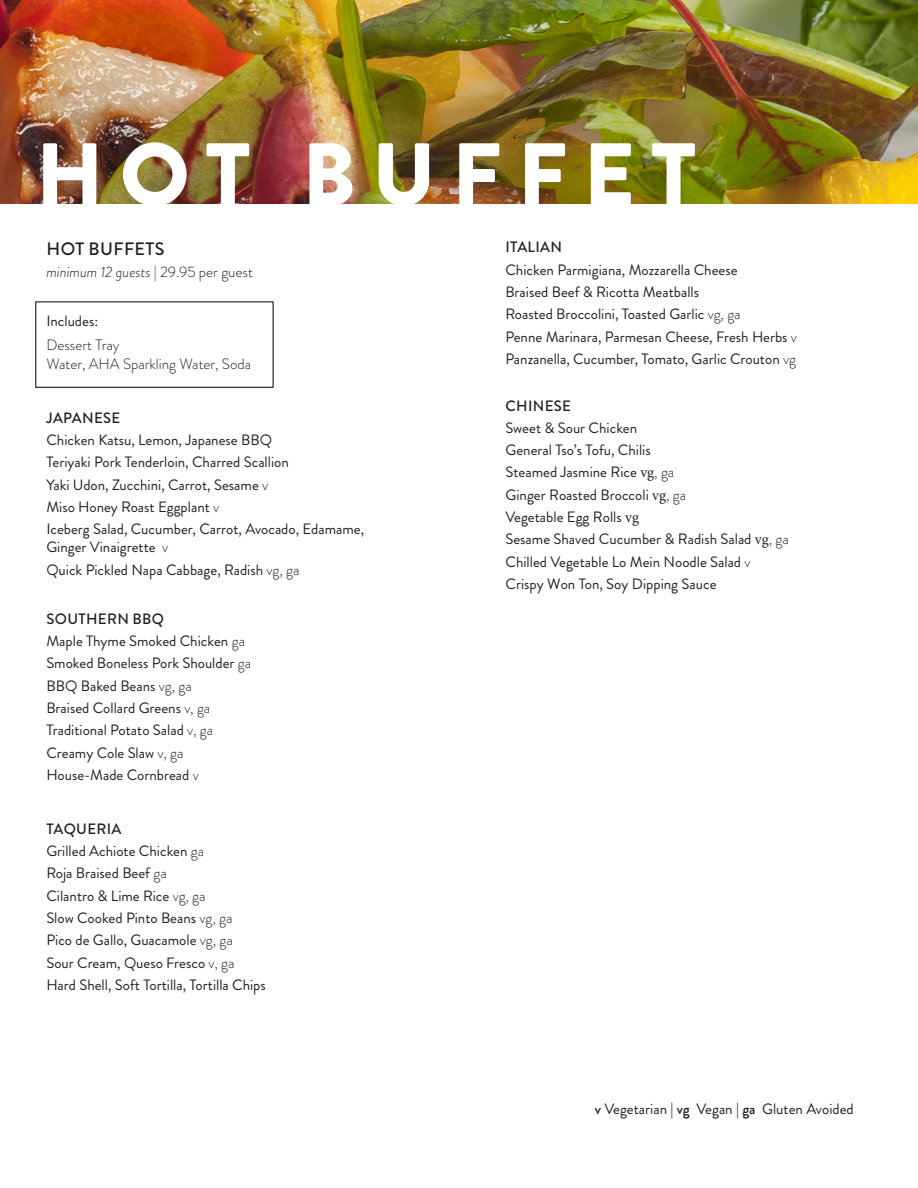
<style>
.page{position:relative;width:918px;height:1188px;background:#fff}
.page>*{position:absolute;margin:0;border:0;box-sizing:border-box;transform-origin:0 0}
.t1{font:900 88.5px "Brandon Grotesque";letter-spacing:.18em;color:#fff}
.t2{font:500 18px "Brandon Grotesque";letter-spacing:.02em;color:#231f20}
.t3{font:15px/22.4px "Brandon Grotesque";color:#231f20}
.t4{font:300 15px "Brandon Grotesque";color:#231f20}
.t5{font:italic 300 15px "Brandon Grotesque";color:#231f20}
.t6{font:500 15px "Brandon Grotesque";letter-spacing:.02em;color:#231f20}
.s1{font-style:normal}
.s2{font-weight:300}
.s3{font-weight:500}
.s4{font-family:"Minion Pro"}
</style>
<div class="page">
<img style="left:0;top:0;width:918px;height:204px">
<p class="t1" style="left:36px;top:112px;width:662px">HOT BUFFET</p>
<p class="t2" style="left:47px;top:236px;width:119px">HOT BUFFETS</p>
<p class="t5" style="left:46px;top:261px;width:208px">minimum 12 guests <span class="s1">| 29.95 per guest</span></p>
<p class="t3" style="left:46px;top:310px;width:53px">Includes:</p>
<p class="t4" style="left:46px;top:334px;width:75px">Dessert Tray</p>
<p class="t4" style="left:46px;top:354px;width:206px">Water, AHA Sparkling Water, Soda</p>
<p class="t6" style="left:47px;top:407px;width:75px">JAPANESE</p>
<p class="t3" style="left:46px;top:429px;width:227px">Chicken Katsu, Lemon, Japanese BBQ</p>
<p class="t3" style="left:46px;top:451px;width:244px">Teriyaki Pork Tenderloin, Charred Scallion</p>
<p class="t3" style="left:46px;top:474px;width:223px">Yaki Udon, Zucchini, Carrot, Sesame <span class="s2">v</span></p>
<p class="t3" style="left:46px;top:496px;width:174px">Miso Honey Roast Eggplant <span class="s2">v</span></p>
<p class="t3" style="left:46px;top:520px;width:319px;line-height:18px">Iceberg Salad, Cucumber, Carrot, Avocado, Edamame,<br>Ginger Vinaigrette <span class="s2">v</span></p>
<p class="t3" style="left:46px;top:559px;width:254px">Quick Pickled Napa Cabbage, Radish <span class="s2">vg, ga</span></p>
<p class="t6" style="left:47px;top:608px;width:119px">SOUTHERN BBQ</p>
<p class="t3" style="left:46px;top:630px;width:200px">Maple Thyme Smoked Chicken <span class="s2">ga</span></p>
<p class="t3" style="left:46px;top:652px;width:206px">Smoked Boneless Pork Shoulder <span class="s2">ga</span></p>
<p class="t3" style="left:46px;top:675px;width:147px">BBQ Baked Beans <span class="s2">vg, ga</span></p>
<p class="t3" style="left:46px;top:697px;width:165px">Braised Collard Greens <span class="s2">v, ga</span></p>
<p class="t3" style="left:46px;top:719px;width:168px">Traditional Potato Salad <span class="s2">v, ga</span></p>
<p class="t3" style="left:46px;top:742px;width:139px">Creamy Cole Slaw <span class="s2">v, ga</span></p>
<p class="t3" style="left:46px;top:764px;width:154px">House-Made Cornbread <span class="s2">v</span></p>
<p class="t3" style="left:505px;top:236px;width:293px"><span class="s3">ITALIAN<br></span>Chicken Parmigiana, Mozzarella Cheese<br>Braised Beef &amp; Ricotta Meatballs<br>Roasted Broccolini, Toasted Garlic <span class="s2">vg, ga<br></span>Penne Marinara, Parmesan Cheese, Fresh Herbs <span class="s2">v </span>Panzanella, Cucumber, Tomato, Garlic Crouton <span class="s2">vg</span></p>
<p class="t3" style="left:505px;top:394px;width:285px"><span class="s3">CHINESE<br></span>Sweet &amp; Sour Chicken<br>General Tso’s Tofu, Chilis<br>Steamed Jasmine Rice <span class="s4">vg</span><span class="s2">, ga<br></span>Ginger Roasted Broccoli <span class="s4">vg</span><span class="s2">, ga<br></span>Vegetable Egg Rolls <span class="s4">vg<br></span>Sesame Shaved Cucumber &amp; Radish Salad <span class="s4">vg</span><span class="s2">, ga<br></span>Chilled Vegetable Lo Mein Noodle Salad <span class="s2">v<br></span>Crispy Won Ton, Soy Dipping Sauce</p>
<p class="t6" style="left:47px;top:818px;width:76px">TAQUERIA</p>
<p class="t3" style="left:46px;top:840px;width:159px">Grilled Achiote Chicken <span class="s2">ga</span></p>
<p class="t3" style="left:46px;top:862px;width:122px">Roja Braised Beef <span class="s2">ga</span></p>
<p class="t3" style="left:46px;top:885px;width:161px">Cilantro &amp; Lime Rice <span class="s2">vg, ga</span></p>
<p class="t3" style="left:46px;top:907px;width:187px">Slow Cooked Pinto Beans <span class="s2">vg, ga</span></p>
<p class="t3" style="left:46px;top:929px;width:188px">Pico de Gallo, Guacamole <span class="s2">vg, ga</span></p>
<p class="t3" style="left:46px;top:952px;width:190px">Sour Cream, Queso Fresco <span class="s2">v, ga</span></p>
<p class="t3" style="left:46px;top:974px;width:221px">Hard Shell, Soft Tortilla, Tortilla Chips</p>
<p class="t3" style="left:595px;top:1097px;width:260px"><span class="s3">v</span> Vegetarian | <span class="s3">vg</span> Vegan | <span class="s3">ga</span> Gluten Avoided</p>
</div>
